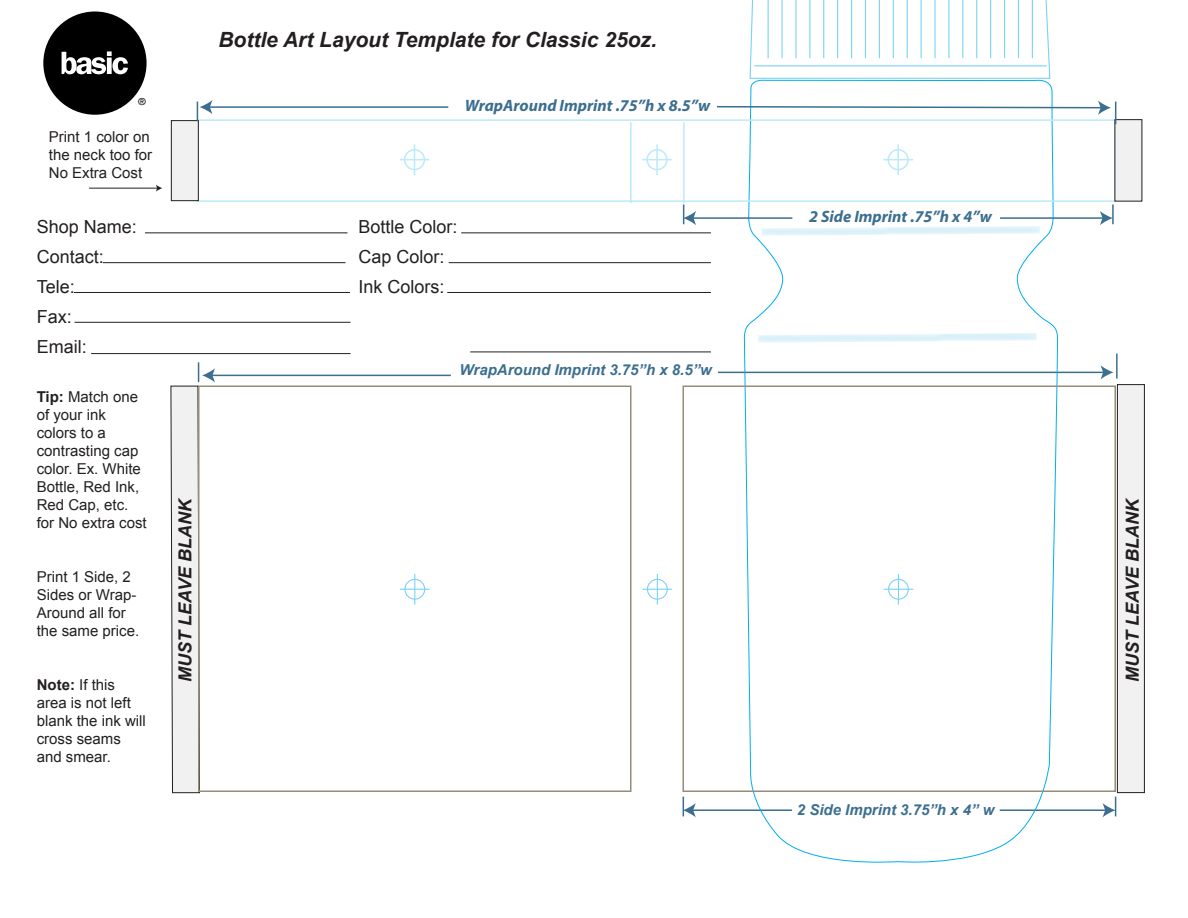
<style>
.page{position:relative;width:1188px;height:918px;background:#fff}
.page>*{position:absolute;margin:0;border:0;box-sizing:border-box;transform-origin:0 0}
.t1{font:italic 700 21px "Arial";color:#231f20}
.t2{font:18px/30px "Arial";color:#231f20}
.t3{font:italic 700 18px "Arial";letter-spacing:-.005em;color:#231f20}
.t4{font:italic 700 16.5px "Myriad Pro";color:#3b6e8f}
.t5{font:15px/18px "Arial";color:#231f20}
.t6{font:italic 700 15px "Arial";color:#3b6e8f}
.t7{font:9.75px "Helvetica";color:#000}
.s1{font-weight:700}
</style>
<div class="page">
<div style="left:1117px;top:384px;width:28px;height:409px;background:#f1f1f2;border:1px solid #231f20"></div>
<hr style="left:718px;top:372px;width:386px;height:1px;background:#3b6e8f">
<svg style="left:1101px;top:365px;width:12px;height:14px"></svg>
<hr style="left:211px;top:375px;width:240px;height:1px;background:#3b6e8f">
<div style="left:404px;top:579px;width:21px;height:21px;border:1px solid #7bd3f7;border-radius:50%"></div>
<hr style="left:414px;top:574px;width:1px;height:31px;background:#7bd3f7">
<hr style="left:400px;top:589px;width:30px;height:1px;background:#7bd3f7">
<div style="left:647px;top:579px;width:21px;height:21px;border:1px solid #7bd3f7;border-radius:50%"></div>
<hr style="left:657px;top:574px;width:1px;height:31px;background:#7bd3f7">
<svg style="left:643px;top:589px;width:29px;height:1px"></svg>
<svg style="left:171px;top:362px;width:44px;height:431px"></svg>
<hr style="left:1116px;top:354px;width:2px;height:25px;background:#3b6e8f">
<hr style="left:1000px;top:809px;width:106px;height:2px;background:#3b6e8f">
<hr style="left:692px;top:809px;width:100px;height:2px;background:#3b6e8f">
<svg style="left:1103px;top:797px;width:13px;height:20px"></svg>
<svg style="left:683px;top:797px;width:13px;height:20px"></svg>
<hr style="left:145px;top:232px;width:202px;height:1px;background:#231f20">
<hr style="left:103px;top:262px;width:243px;height:1px;background:#231f20">
<hr style="left:74px;top:292px;width:276px;height:1px;background:#231f20">
<hr style="left:75px;top:322px;width:276px;height:1px;background:#231f20">
<hr style="left:91px;top:353px;width:260px;height:1px;background:#231f20">
<hr style="left:461px;top:232px;width:250px;height:1px;background:#231f20">
<hr style="left:449px;top:262px;width:262px;height:1px;background:#231f20">
<hr style="left:447px;top:292px;width:264px;height:1px;background:#231f20">
<svg style="left:744px;top:79px;width:315px;height:784px"></svg>
<svg style="left:758px;top:333px;width:279px;height:10px"></svg>
<svg style="left:762px;top:226px;width:278px;height:10px"></svg>
<div style="left:196px;top:119px;width:920px;height:83px;border:2px solid #bbeaf9"></div>
<div style="left:404px;top:149px;width:21px;height:21px;border:2px solid #bbeaf9;border-radius:50%"></div>
<hr style="left:414px;top:144px;width:1px;height:31px;background:#bbeaf9">
<svg style="left:400px;top:159px;width:29px;height:1px"></svg>
<div style="left:646px;top:149px;width:22px;height:21px;border:2px solid #bbeaf9;border-radius:50%"></div>
<hr style="left:656px;top:144px;width:2px;height:31px;background:#bbeaf9">
<hr style="left:642px;top:159px;width:30px;height:1px;background:#bbeaf9">
<div style="left:888px;top:149px;width:21px;height:21px;border:2px solid #bbeaf9;border-radius:50%"></div>
<hr style="left:897px;top:144px;width:2px;height:31px;background:#bbeaf9">
<hr style="left:883px;top:159px;width:30px;height:1px;background:#bbeaf9">
<hr style="left:630px;top:122px;width:2px;height:81px;background:#bbeaf9">
<hr style="left:683px;top:122px;width:2px;height:81px;background:#bbeaf9">
<div style="left:171px;top:120px;width:28px;height:81px;background:#f1f1f2;border:1px solid #231f20"></div>
<div style="left:1115px;top:119px;width:27px;height:82px;background:#f1f1f2"></div>
<svg style="left:715px;top:101px;width:401px;height:23px"></svg>
<hr style="left:209px;top:106px;width:239px;height:2px;background:#3b6e8f">
<svg style="left:197px;top:100px;width:15px;height:21px"></svg>
<hr style="left:1000px;top:217px;width:104px;height:2px;background:#3b6e8f">
<svg style="left:1100px;top:211px;width:13px;height:14px"></svg>
<hr style="left:692px;top:217px;width:100px;height:2px;background:#3b6e8f">
<hr style="left:1112px;top:204px;width:2px;height:20px;background:#3b6e8f">
<svg style="left:683px;top:204px;width:13px;height:21px"></svg>
<hr style="left:89px;top:188px;width:69px;height:1px;background:#231f20">
<svg style="left:156px;top:185px;width:6px;height:7px"></svg>
<hr style="left:470px;top:352px;width:241px;height:1px;background:#231f20">
<svg style="left:749px;top:0;width:302px;height:79px"></svg>
<hr style="left:768px;top:0;width:1px;height:58px;background:#7bd3f7">
<hr style="left:781px;top:0;width:2px;height:58px;background:#7bd3f7">
<hr style="left:795px;top:0;width:2px;height:58px;background:#7bd3f7">
<hr style="left:809px;top:0;width:1px;height:58px;background:#7bd3f7">
<hr style="left:823px;top:0;width:1px;height:58px;background:#7bd3f7">
<hr style="left:837px;top:0;width:1px;height:58px;background:#7bd3f7">
<hr style="left:851px;top:0;width:1px;height:58px;background:#7bd3f7">
<hr style="left:865px;top:0;width:1px;height:58px;background:#7bd3f7">
<hr style="left:879px;top:0;width:1px;height:58px;background:#7bd3f7">
<hr style="left:893px;top:0;width:1px;height:58px;background:#7bd3f7">
<hr style="left:907px;top:0;width:1px;height:58px;background:#7bd3f7">
<hr style="left:921px;top:0;width:1px;height:58px;background:#7bd3f7">
<hr style="left:934px;top:0;width:2px;height:58px;background:#7bd3f7">
<hr style="left:948px;top:0;width:1px;height:58px;background:#7bd3f7">
<hr style="left:962px;top:0;width:1px;height:58px;background:#7bd3f7">
<hr style="left:976px;top:0;width:1px;height:58px;background:#7bd3f7">
<hr style="left:990px;top:0;width:1px;height:58px;background:#7bd3f7">
<hr style="left:1004px;top:0;width:1px;height:58px;background:#7bd3f7">
<hr style="left:1018px;top:0;width:1px;height:58px;background:#7bd3f7">
<hr style="left:1032px;top:0;width:1px;height:58px;background:#7bd3f7">
<hr style="left:754px;top:65px;width:293px;height:1px;background:#7bd3f7">
<div style="left:43px;top:12px;width:104px;height:103px;background:#000;border-radius:50%"></div>
<svg style="left:62px;top:51px;width:66px;height:23px"></svg>
<div style="left:198px;top:386px;width:434px;height:406px;border:2px solid #968d78"></div>
<div style="left:682px;top:386px;width:434px;height:406px;border:2px solid #968d78"></div>
<p class="t7" style="left:139px;top:96px;width:9px">®</p>
<p class="t5" style="left:49px;top:128px;width:105px">Print 1 color on the neck too for<br>No Extra Cost</p>
<h1 class="t1" style="left:218px;top:25px;width:440px">Bottle Art Layout Template for Classic 25oz.</h1>
<p class="t4" style="left:465px;top:94px;width:247px">WrapAround Imprint .75”h x 8.5”w</p>
<p class="t4" style="left:809px;top:205px;width:184px">2 Side Imprint .75”h x 4”w</p>
<p class="t2" style="left:37px;top:212px;width:102px">Shop Name:<br>Contact:<br>Tele:<br>Fax:<br>Email:</p>
<p class="t2" style="left:358px;top:212px;width:101px">Bottle Color:<br>Cap Color:<br>Ink Colors:</p>
<p class="t5" style="left:37px;top:388px;width:112px"><span class="s1">Tip:</span> Match one of your ink colors to a contrasting cap color. Ex. White<br>Bottle, Red Ink,<br>Red Cap, etc. for No extra cost</p>
<p class="t6" style="left:460px;top:360px;width:254px">WrapAround Imprint 3.75”h x 8.5”w</p>
<p class="t3" style="left:173px;top:682px;width:186px;rotate:-90deg">MUST LEAVE BLANK</p>
<p class="t3" style="left:1121px;top:682px;width:186px;rotate:-90deg">MUST LEAVE BLANK</p>
<p class="t5" style="left:37px;top:568px;width:104px">Print 1 Side, 2<br>Sides or Wrap-<br>Around all for the same price.</p>
<p class="t5" style="left:37px;top:676px;width:111px"><span class="s1">Note:</span> If this area is not left blank the ink will cross seams and smear.</p>
<p class="t6" style="left:797px;top:800px;width:199px">2 Side Imprint 3.75”h x 4” w</p>
</div>
